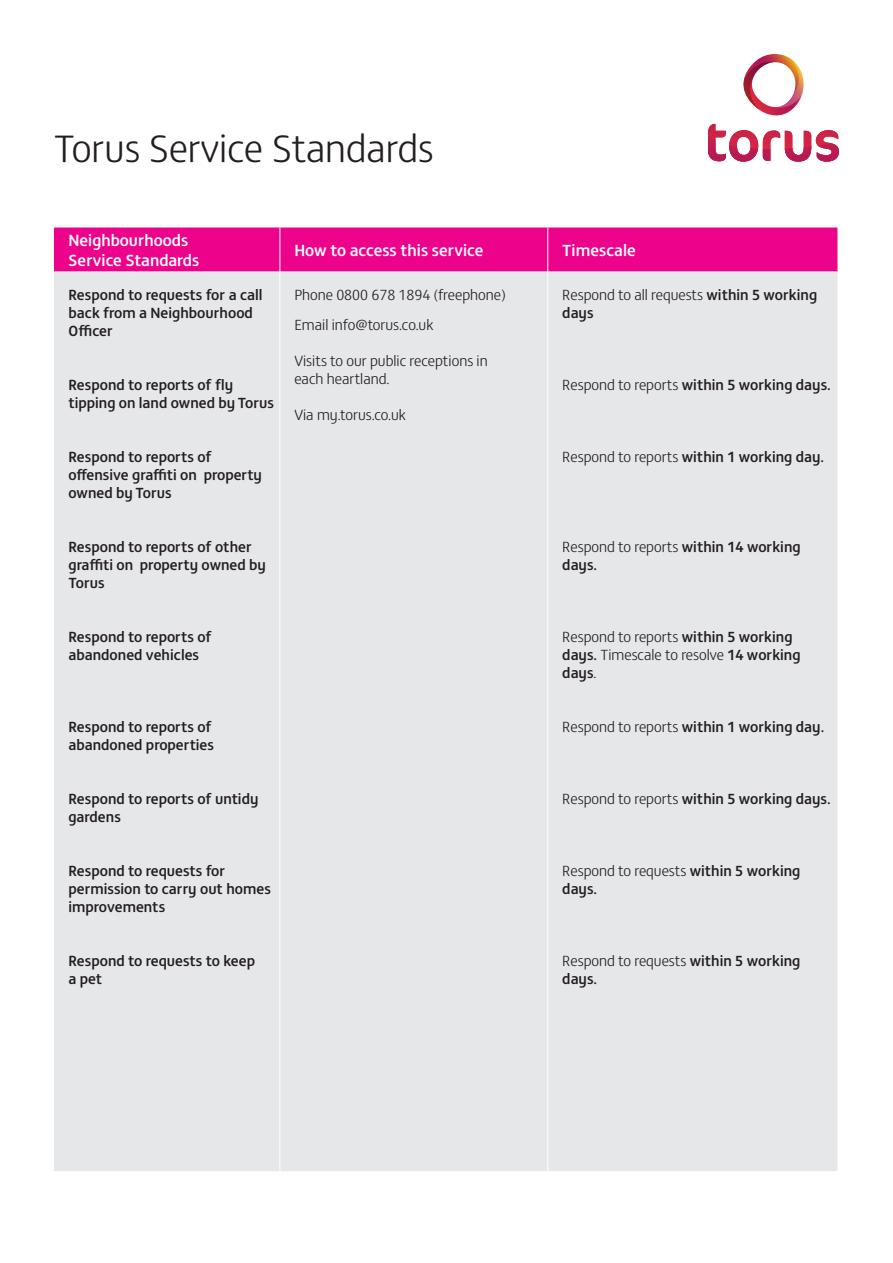
<style>
.page{position:relative;width:893px;height:1263px;background:#fff}
.page>*{position:absolute;margin:0;border:0;box-sizing:border-box;transform-origin:0 0}
.t1{font:300 39px "FS Matthew";color:#231f20}
.t2{font:500 16.5px/19.8px "FS Matthew";color:#fff}
.t3{font:500 15px/18px "FS Matthew";color:#231f20}
.t4{font:300 15px/18px "FS Matthew";color:#231f20}
.s1{font-weight:500}
.s2{font-weight:300}
</style>
<div class="page">
<svg style="left:708px;top:54px;width:131px;height:108px"></svg>
<div style="left:54px;top:227px;width:783px;height:45px;background:#ed028c"></div>
<div style="left:54px;top:272px;width:783px;height:899px;background:#e6e7e9"></div>
<hr style="left:280px;top:227px;width:1px;height:45px;background:#fff">
<hr style="left:547px;top:227px;width:1px;height:45px;background:#fff">
<hr style="left:280px;top:272px;width:1px;height:899px;background:#fff">
<hr style="left:547px;top:272px;width:1px;height:899px;background:#fff">
<h1 class="t1" style="left:54px;top:120px;width:381px">Torus Service Standards</h1>
<p class="t2" style="left:69px;top:229px;width:132px">Neighbourhoods<br>Service Standards</p>
<p class="t2" style="left:294px;top:239px;width:191px">How to access this service</p>
<p class="t2" style="left:562px;top:239px;width:75px">Timescale</p>
<p class="t3" style="left:69px;top:284px;width:196px">Respond to requests for a call back from a Neighbourhood<br>Officer</p>
<p class="t4" style="left:562px;top:285px;width:256px">Respond to all requests <span class="s1">within 5 working days</span></p>
<p class="t4" style="left:294px;top:279px;width:213px;line-height:30px">Phone 0800 678 1894 (freephone)<br>Email info@torus.co.uk</p>
<p class="t4" style="left:294px;top:351px;width:195px">Visits to our public receptions in each heartland.</p>
<p class="t4" style="left:294px;top:405px;width:113px">Via my.torus.co.uk</p>
<p class="t3" style="left:69px;top:374px;width:207px">Respond to reports of fly tipping on land owned by Torus</p>
<p class="t3" style="left:69px;top:446px;width:195px">Respond to reports of offensive graffiti on property owned by Torus</p>
<p class="t3" style="left:69px;top:536px;width:199px">Respond to reports of other graffiti on property owned by<br>Torus</p>
<p class="t3" style="left:562px;top:374px;width:270px"><span class="s2">Respond to reports</span> within 5 working days.</p>
<p class="t3" style="left:562px;top:446px;width:263px"><span class="s2">Respond to reports</span> within 1 working day.</p>
<p class="t3" style="left:562px;top:536px;width:240px"><span class="s2">Respond to reports</span> within 14 working days.</p>
<p class="t3" style="left:69px;top:626px;width:145px">Respond to reports of abandoned vehicles</p>
<p class="t3" style="left:69px;top:716px;width:147px">Respond to reports of abandoned properties</p>
<p class="t3" style="left:69px;top:788px;width:191px">Respond to reports of untidy gardens</p>
<p class="t3" style="left:69px;top:860px;width:204px">Respond to requests for permission to carry out homes improvements</p>
<p class="t3" style="left:69px;top:950px;width:188px">Respond to requests to keep a pet</p>
<p class="t4" style="left:562px;top:627px;width:240px">Respond to reports <span class="s1">within 5 working days.</span> Timescale to resolve <span class="s1">14 working days</span>.</p>
<p class="t3" style="left:562px;top:716px;width:263px"><span class="s2">Respond to reports</span> within 1 working day.</p>
<p class="t3" style="left:562px;top:788px;width:270px"><span class="s2">Respond to reports</span> within 5 working days.</p>
<p class="t3" style="left:562px;top:860px;width:240px"><span class="s2">Respond to requests</span> within 5 working days.</p>
<p class="t3" style="left:562px;top:950px;width:240px"><span class="s2">Respond to requests</span> within 5 working days.</p>
</div>
